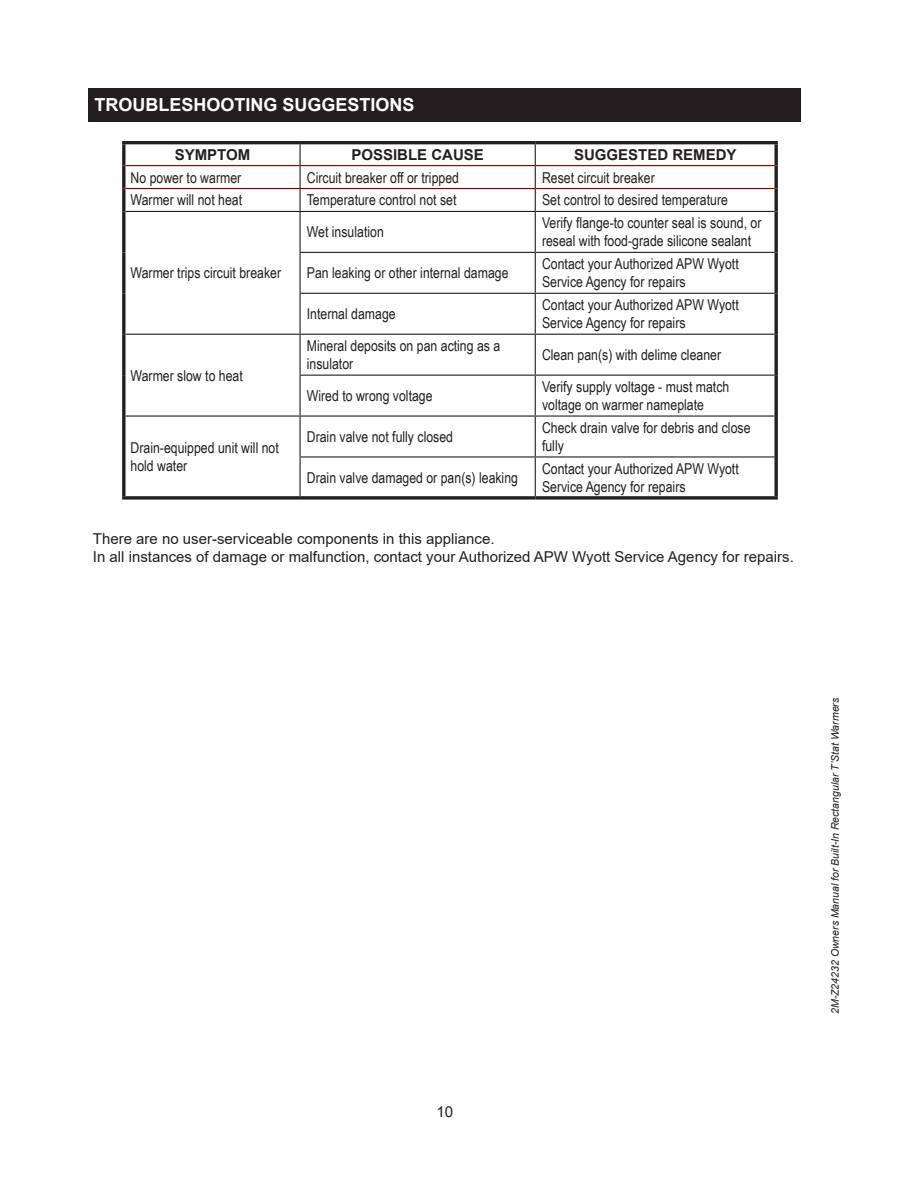
<style>
.page{position:relative;width:918px;height:1188px;background:#fff}
.page>*{position:absolute;margin:0;border:0;box-sizing:border-box;transform-origin:0 0}
.t1{font:700 18px "Arial";color:#fff}
.t2{font:15px/18px "Arial Narrow";color:#231f20}
.t3{font:15px "Arial";color:#231f20}
.t4{font:700 15px "Arial";color:#231f20}
.t5{font:italic 10.5px "Arial";color:#231f20}
</style>
<div class="page">
<div style="left:88px;top:88px;width:713px;height:34px;background:#231f20"></div>
<svg style="left:122px;top:144px;width:4px;height:22px"></svg>
<hr style="left:122px;top:141px;width:178px;height:3px;background:#231f20">
<hr style="left:300px;top:141px;width:235px;height:3px;background:#231f20">
<hr style="left:535px;top:141px;width:243px;height:3px;background:#231f20">
<svg style="left:774px;top:144px;width:4px;height:22px"></svg>
<svg style="left:122px;top:166px;width:4px;height:23px"></svg>
<svg style="left:774px;top:166px;width:4px;height:23px"></svg>
<svg style="left:122px;top:189px;width:4px;height:22px"></svg>
<svg style="left:300px;top:144px;width:1px;height:67px"></svg>
<svg style="left:535px;top:144px;width:1px;height:67px"></svg>
<hr style="left:126px;top:165px;width:174px;height:1px;background:#800000">
<hr style="left:300px;top:165px;width:235px;height:1px;background:#800000">
<hr style="left:535px;top:165px;width:239px;height:1px;background:#800000">
<hr style="left:126px;top:188px;width:174px;height:1px;background:#800000">
<hr style="left:300px;top:188px;width:235px;height:1px;background:#800000">
<hr style="left:535px;top:188px;width:239px;height:1px;background:#800000">
<svg style="left:774px;top:189px;width:4px;height:22px"></svg>
<svg style="left:122px;top:211px;width:4px;height:41px"></svg>
<svg style="left:122px;top:252px;width:4px;height:41px"></svg>
<svg style="left:122px;top:293px;width:4px;height:41px"></svg>
<hr style="left:300px;top:212px;width:1px;height:40px;background:#231f20">
<hr style="left:535px;top:212px;width:1px;height:40px;background:#231f20">
<hr style="left:126px;top:211px;width:174px;height:1px;background:#231f20">
<hr style="left:300px;top:211px;width:235px;height:1px;background:#231f20">
<hr style="left:535px;top:211px;width:239px;height:1px;background:#231f20">
<svg style="left:774px;top:211px;width:4px;height:41px"></svg>
<hr style="left:300px;top:253px;width:1px;height:40px;background:#231f20">
<hr style="left:535px;top:253px;width:1px;height:40px;background:#231f20">
<hr style="left:300px;top:252px;width:235px;height:1px;background:#231f20">
<hr style="left:535px;top:252px;width:239px;height:1px;background:#231f20">
<svg style="left:774px;top:252px;width:4px;height:41px"></svg>
<hr style="left:300px;top:294px;width:1px;height:40px;background:#231f20">
<hr style="left:535px;top:294px;width:1px;height:40px;background:#231f20">
<hr style="left:300px;top:293px;width:235px;height:1px;background:#231f20">
<hr style="left:535px;top:293px;width:239px;height:1px;background:#231f20">
<svg style="left:774px;top:293px;width:4px;height:41px"></svg>
<svg style="left:122px;top:334px;width:4px;height:41px"></svg>
<svg style="left:122px;top:375px;width:4px;height:41px"></svg>
<hr style="left:300px;top:335px;width:1px;height:40px;background:#231f20">
<hr style="left:535px;top:335px;width:1px;height:40px;background:#231f20">
<hr style="left:126px;top:334px;width:174px;height:1px;background:#231f20">
<hr style="left:300px;top:334px;width:235px;height:1px;background:#231f20">
<hr style="left:535px;top:334px;width:239px;height:1px;background:#231f20">
<svg style="left:774px;top:334px;width:4px;height:41px"></svg>
<hr style="left:300px;top:376px;width:1px;height:39px;background:#231f20">
<hr style="left:535px;top:376px;width:1px;height:39px;background:#231f20">
<hr style="left:300px;top:375px;width:235px;height:1px;background:#231f20">
<hr style="left:535px;top:375px;width:239px;height:1px;background:#231f20">
<svg style="left:774px;top:375px;width:4px;height:41px"></svg>
<svg style="left:122px;top:416px;width:4px;height:41px"></svg>
<svg style="left:122px;top:457px;width:4px;height:39px"></svg>
<hr style="left:300px;top:417px;width:1px;height:39px;background:#231f20">
<hr style="left:535px;top:417px;width:1px;height:39px;background:#231f20">
<hr style="left:126px;top:415px;width:174px;height:2px;background:#231f20">
<hr style="left:300px;top:415px;width:235px;height:2px;background:#231f20">
<hr style="left:535px;top:415px;width:239px;height:2px;background:#231f20">
<svg style="left:774px;top:416px;width:4px;height:41px"></svg>
<hr style="left:300px;top:458px;width:1px;height:38px;background:#231f20">
<hr style="left:535px;top:458px;width:1px;height:38px;background:#231f20">
<hr style="left:300px;top:456px;width:235px;height:2px;background:#231f20">
<hr style="left:535px;top:456px;width:239px;height:2px;background:#231f20">
<svg style="left:774px;top:457px;width:4px;height:39px"></svg>
<svg style="left:122px;top:496px;width:178px;height:4px"></svg>
<svg style="left:300px;top:496px;width:235px;height:4px"></svg>
<svg style="left:535px;top:496px;width:243px;height:4px"></svg>
<p class="t1" style="left:94px;top:92px;width:322px">TROUBLESHOOTING SUGGESTIONS</p>
<p class="t4" style="left:175px;top:144px;width:77px">SYMPTOM</p>
<p class="t4" style="left:351px;top:144px;width:134px">POSSIBLE CAUSE</p>
<p class="t4" style="left:574px;top:144px;width:164px">SUGGESTED REMEDY</p>
<p class="t2" style="left:131px;top:168px;width:112px">No power to warmer</p>
<p class="t2" style="left:307px;top:168px;width:154px">Circuit breaker off or tripped</p>
<p class="t2" style="left:542px;top:168px;width:114px">Reset circuit breaker</p>
<p class="t2" style="left:131px;top:191px;width:113px">Warmer will not heat</p>
<p class="t2" style="left:307px;top:191px;width:151px">Temperature control not set</p>
<p class="t2" style="left:542px;top:191px;width:187px">Set control to desired temperature</p>
<p class="t2" style="left:131px;top:263px;width:152px">Warmer trips circuit breaker</p>
<p class="t2" style="left:131px;top:366px;width:114px">Warmer slow to heat</p>
<p class="t2" style="left:131px;top:439px;width:150px">Drain-equipped unit will not hold water</p>
<p class="t2" style="left:307px;top:223px;width:79px">Wet insulation</p>
<p class="t2" style="left:542px;top:214px;width:221px">Verify flange-to counter seal is sound, or reseal with food-grade silicone sealant</p>
<p class="t2" style="left:307px;top:263px;width:203px">Pan leaking or other internal damage</p>
<p class="t2" style="left:542px;top:254px;width:198px">Contact your Authorized APW Wyott<br>Service Agency for repairs</p>
<p class="t2" style="left:307px;top:304px;width:90px">Internal damage</p>
<p class="t2" style="left:542px;top:295px;width:198px">Contact your Authorized APW Wyott<br>Service Agency for repairs</p>
<p class="t2" style="left:307px;top:336px;width:195px">Mineral deposits on pan acting as a insulator</p>
<p class="t2" style="left:542px;top:345px;width:181px">Clean pan(s) with delime cleaner</p>
<p class="t2" style="left:307px;top:386px;width:127px">Wired to wrong voltage</p>
<p class="t2" style="left:542px;top:377px;width:189px">Verify supply voltage - must match voltage on warmer nameplate</p>
<p class="t2" style="left:307px;top:427px;width:148px">Drain valve not fully closed</p>
<p class="t2" style="left:542px;top:418px;width:210px">Check drain valve for debris and close fully</p>
<p class="t2" style="left:307px;top:468px;width:213px">Drain valve damaged or pan(s) leaking</p>
<p class="t2" style="left:542px;top:459px;width:198px">Contact your Authorized APW Wyott<br>Service Agency for repairs</p>
<p class="t3" style="left:93px;top:529px;width:403px">There are no user-serviceable components in this appliance.</p>
<p class="t3" style="left:93px;top:547px;width:703px">In all instances of damage or malfunction, contact your Authorized APW Wyott Service Agency for repairs.</p>
<p class="t3" style="left:436px;top:1102px;width:18px">10</p>
<p class="t5" style="left:829px;top:1014px;width:318px;rotate:-90deg">2M-Z24232 Owners Manual for Built-In Rectangular T’Stat Warmers</p>
</div>
